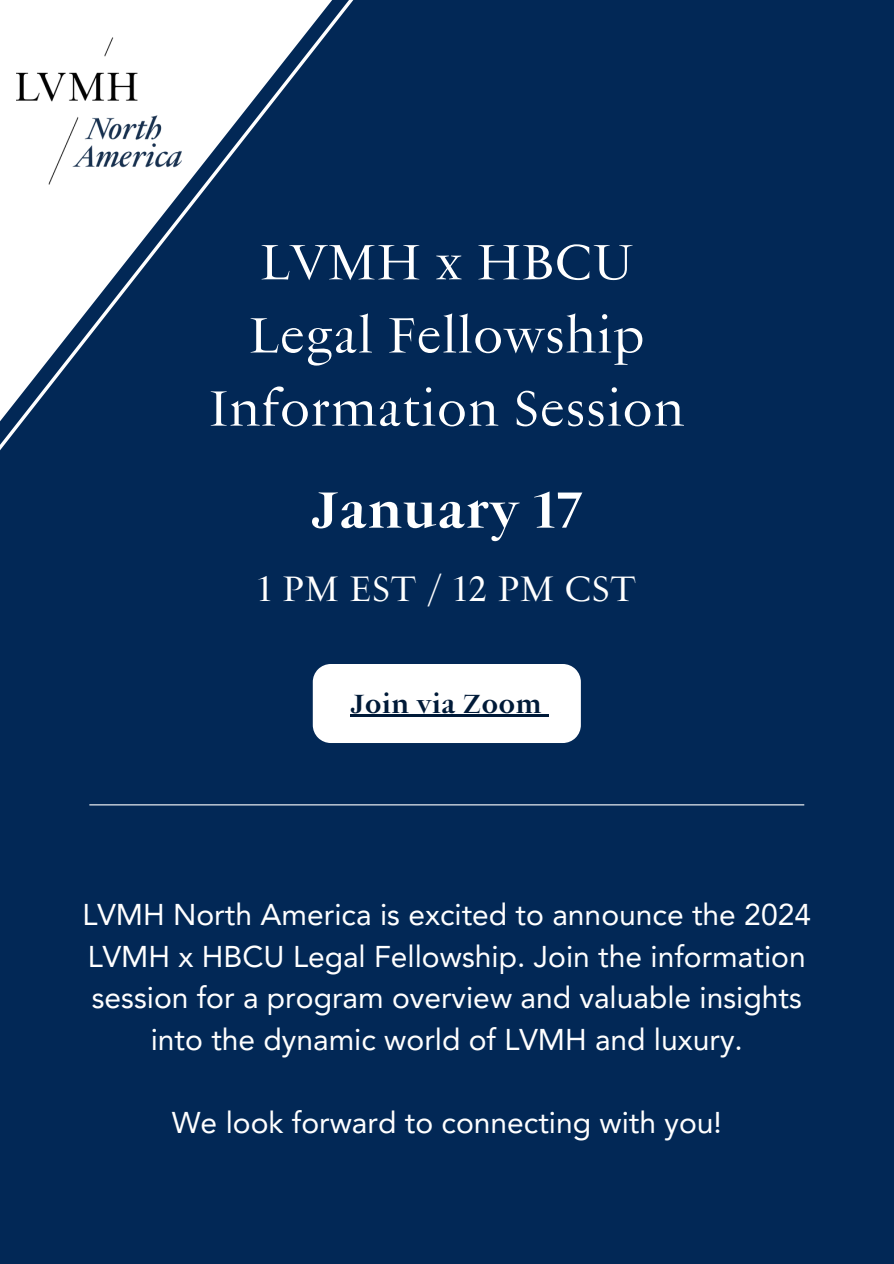
<style>
.page{position:relative;width:894px;height:1264px;background:#fff}
.page>*{position:absolute;margin:0;border:0;box-sizing:border-box;transform-origin:0 0}
.t1{font:700 54px "LVMH";color:#fff}
.t2{font:52.5px "LVMH";color:#fff}
.t3{font:37.5px "LVMH";color:#fff}
.t4{font:30px/41.7px "Avenir LT Pro";color:#fff;text-align:center}
.t5{font:700 27.9px "LVMH";color:#001a38}
</style>
<div class="page">
<div style="left:0;top:0;width:893px;height:1263px;background:#022856"></div>
<hr style="left:89px;top:804px;width:715px;height:1px;background:#fff">
<div style="left:313px;top:664px;width:267px;height:79px;background:#fff"></div>
<svg style="left:0;top:0;width:354px;height:450px"></svg>
<p class="t2" style="left:259px;top:227px;width:375px">LVMH x HBCU</p>
<p class="t2" style="left:248px;top:300px;width:397px">Legal Fellowship</p>
<p class="t2" style="left:209px;top:373px;width:477px">Information Session</p>
<p class="t1" style="left:311px;top:473px;width:273px">January 17</p>
<p class="t3" style="left:257px;top:563px;width:380px">1 PM EST / 12 PM CST</p>
<p class="t5" style="left:350px;top:684px;width:193px">Join via Zoom</p>
<p class="t4" style="left:82px;top:896px;width:729px">LVMH North America is excited to announce the 2024<br>LVMH x HBCU Legal Fellowship. Join the information session for a program overview and valuable insights into the dynamic world of LVMH and luxury.</p>
<p class="t4" style="left:172px;top:1104px;width:551px">We look forward to connecting with you!</p>
</div>
